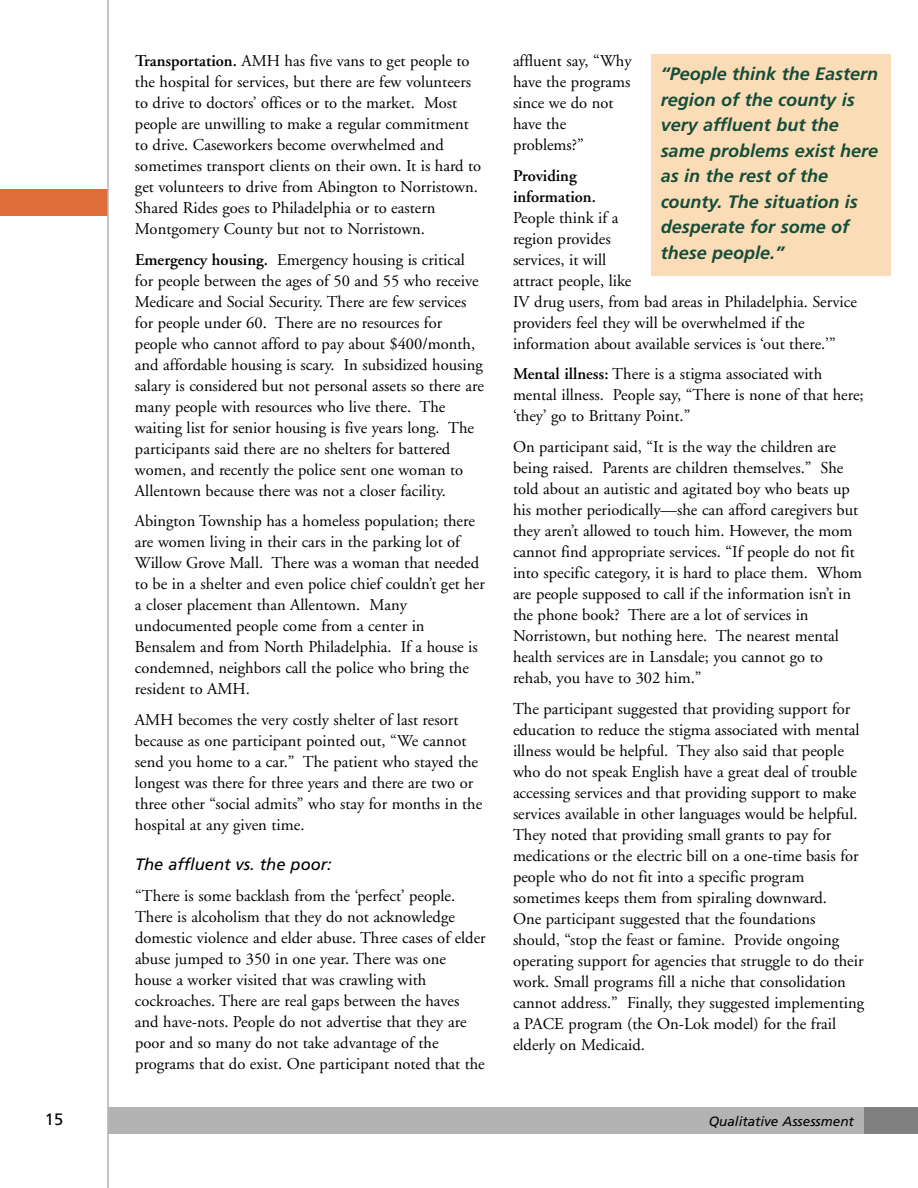
<style>
.page{position:relative;width:918px;height:1188px;background:#fff}
.page>*{position:absolute;margin:0;border:0;box-sizing:border-box;transform-origin:0 0}
.t1{font:italic 700 18px/25.5px "Frutiger";color:#164d39}
.t2{font:16.5px/21px "Adobe Garamond";color:#000}
.t3{font:italic 16.5px "Frutiger";color:#000}
.t4{font:600 16.5px/21px "Adobe Garamond";color:#000}
.t5{font:16.5px "Frutiger";color:#000}
.t6{font:italic 13.5px "Frutiger";color:#000}
.s1{font-weight:600}
</style>
<div class="page">
<div style="left:0;top:189px;width:108px;height:27px;background:#df6d3a"></div>
<hr style="left:107px;top:0;width:2px;height:1188px;background:#b3b3b3">
<div style="left:108px;top:1107px;width:785px;height:27px;background:#b3b3b3"></div>
<div style="left:864px;top:1107px;width:54px;height:27px;background:#808080"></div>
<div style="left:652px;top:54px;width:239px;height:221px;background:#faddb7"></div>
<p class="t2" style="left:135px;top:52px;width:348px"><span class="s1">Transportation.</span> AMH has five vans to get people to the hospital for services, but there are few volunteers to drive to doctors’ offices or to the market. Most people are unwilling to make a regular commitment to drive. Caseworkers become overwhelmed and sometimes transport clients on their own. It is hard to get volunteers to drive from Abington to Norristown.<br>Shared Rides goes to Philadelphia or to eastern Montgomery County but not to Norristown.</p>
<p class="t2" style="left:135px;top:250px;width:350px"><span class="s1">Emergency housing.</span> Emergency housing is critical for people between the ages of 50 and 55 who receive Medicare and Social Security. There are few services for people under 60. There are no resources for people who cannot afford to pay about $400/month, and affordable housing is scary. In subsidized housing salary is considered but not personal assets so there are many people with resources who live there. The waiting list for senior housing is five years long. The participants said there are no shelters for battered women, and recently the police sent one woman to Allentown because there was not a closer facility.</p>
<p class="t2" style="left:135px;top:512px;width:351px">Abington Township has a homeless population; there are women living in their cars in the parking lot of Willow Grove Mall. There was a woman that needed to be in a shelter and even police chief couldn’t get her a closer placement than Allentown. Many undocumented people come from a center in Bensalem and from North Philadelphia. If a house is condemned, neighbors call the police who bring the resident to AMH.</p>
<p class="t2" style="left:135px;top:711px;width:349px">AMH becomes the very costly shelter of last resort because as one participant pointed out, “We cannot send you home to a car.” The patient who stayed the longest was there for three years and there are two or three other “social admits” who stay for months in the hospital at any given time.</p>
<p class="t3" style="left:135px;top:858px;width:198px">The affluent vs. the poor:</p>
<p class="t2" style="left:135px;top:887px;width:352px">“There is some backlash from the ‘perfect’ people.<br>There is alcoholism that they do not acknowledge domestic violence and elder abuse. Three cases of elder abuse jumped to 350 in one year. There was one house a worker visited that was crawling with cockroaches. There are real gaps between the haves and have-nots. People do not advertise that they are poor and so many do not take advantage of the programs that do exist. One participant noted that the</p>
<p class="t2" style="left:513px;top:52px;width:120px">affluent say, “Why have the programs since we do not have the problems?”</p>
<p class="t4" style="left:513px;top:166px;width:84px">Providing information.</p>
<p class="t2" style="left:513px;top:208px;width:346px">People think if a<br>region provides<br>services, it will<br>attract people, like<br>IV drug users, from bad areas in Philadelphia. Service providers feel they will be overwhelmed if the information about available services is ‘out there.’”</p>
<p class="t2" style="left:513px;top:365px;width:352px"><span class="s1">Mental illness:</span> There is a stigma associated with mental illness. People say, “There is none of that here; ‘they’ go to Brittany Point.”</p>
<p class="t2" style="left:513px;top:438px;width:351px">On participant said, “It is the way the children are being raised. Parents are children themselves.” She told about an autistic and agitated boy who beats up his mother periodically—she can afford caregivers but they aren’t allowed to touch him. However, the mom cannot find appropriate services. “If people do not fit into specific category, it is hard to place them. Whom are people supposed to call if the information isn’t in the phone book? There are a lot of services in Norristown, but nothing here. The nearest mental health services are in Lansdale; you cannot go to rehab, you have to 302 him.”</p>
<p class="t2" style="left:513px;top:699px;width:353px">The participant suggested that providing support for education to reduce the stigma associated with mental illness would be helpful. They also said that people who do not speak English have a great deal of trouble accessing services and that providing support to make services available in other languages would be helpful.<br>They noted that providing small grants to pay for medications or the electric bill on a one-time basis for people who do not fit into a specific program sometimes keeps them from spiraling downward.<br>One participant suggested that the foundations should, “stop the feast or famine. Provide ongoing operating support for agencies that struggle to do their work. Small programs fill a niche that consolidation cannot address.” Finally, they suggested implementing a PACE program (the On-Lok model) for the frail elderly on Medicaid.</p>
<p class="t1" style="left:661px;top:63px;width:219px">“People think the Eastern region of the county is very affluent but the same problems exist here as in the rest of the county. The situation is desperate for some of these people.”</p>
<p class="t5" style="left:45px;top:1113px;width:20px">15</p>
<p class="t6" style="left:709px;top:1116px;width:147px">Qualitative Assessment</p>
</div>
